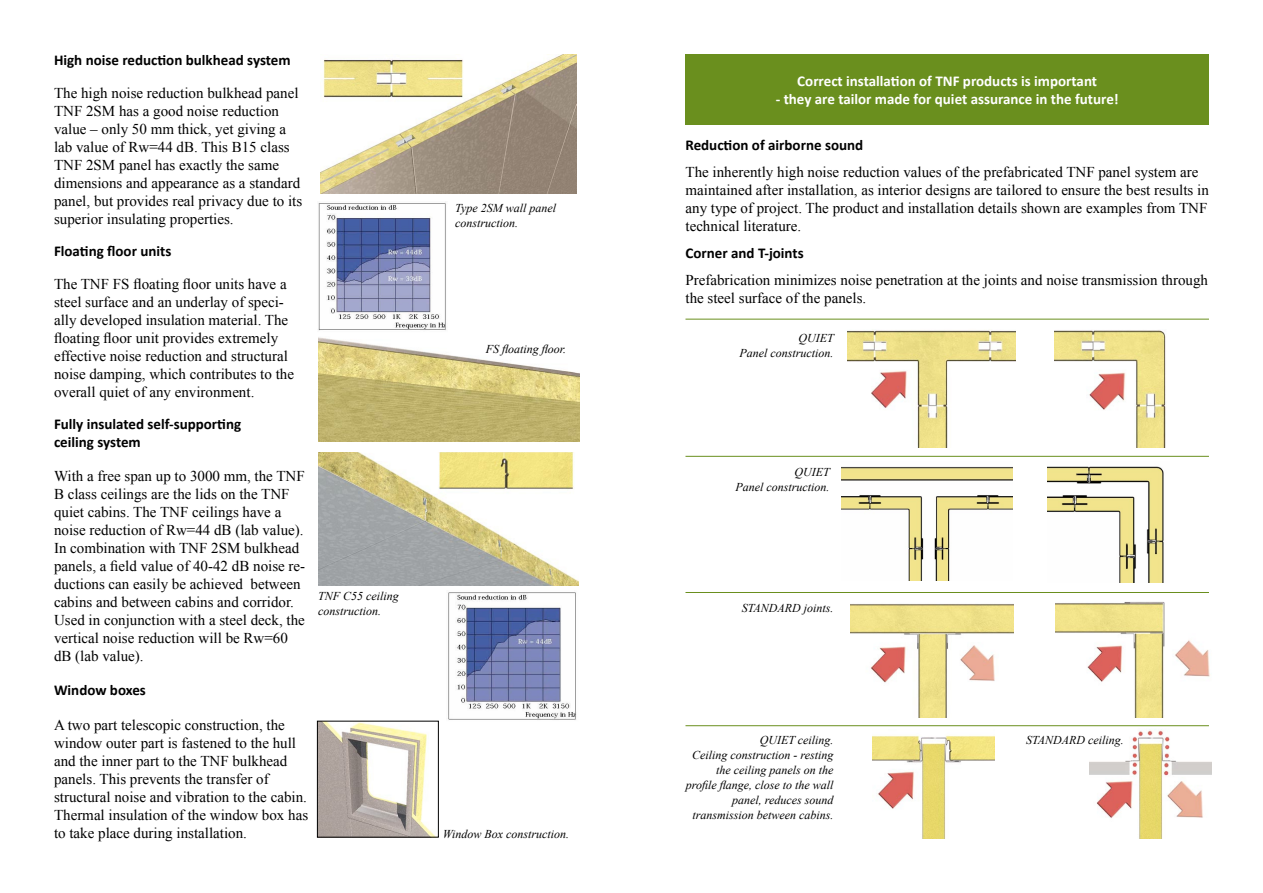
<style>
.page{position:relative;width:1263px;height:893px;background:#fff}
.page>*{position:absolute;margin:0;border:0;box-sizing:border-box;transform-origin:0 0}
.t1{font:15px/18px "Times New Roman";color:#000}
.t2{font:700 15px "Calibri";color:#000}
.t3{font:700 15px "Calibri";color:#fff}
.t4{font:italic 12px/15px "Times New Roman";color:#000;text-align:right}
</style>
<div class="page">
<img style="left:320px;top:54px;width:256px;height:140px">
<img style="left:318px;top:201px;width:128px;height:130px">
<img style="left:319px;top:337px;width:260px;height:104px">
<img style="left:318px;top:452px;width:261px;height:134px">
<img style="left:448px;top:592px;width:129px;height:128px">
<img style="left:319px;top:723px;width:116px;height:112px">
<div style="left:317px;top:721px;width:122px;height:116px;border:1px solid #000"></div>
<div style="left:685px;top:55px;width:524px;height:70px;background:#6a8f1e"></div>
<img style="left:847px;top:329px;width:168px;height:118px">
<img style="left:1054px;top:330px;width:112px;height:117px">
<img style="left:842px;top:467px;width:170px;height:114px">
<img style="left:1047px;top:466px;width:117px;height:117px">
<img style="left:851px;top:604px;width:163px;height:114px">
<img style="left:1055px;top:602px;width:155px;height:115px">
<img style="left:873px;top:735px;width:121px;height:103px">
<img style="left:1089px;top:726px;width:122px;height:112px">
<hr style="left:685px;top:319px;width:524px;height:1px;background:#6a8f1e">
<hr style="left:685px;top:456px;width:524px;height:1px;background:#6a8f1e">
<hr style="left:685px;top:592px;width:524px;height:1px;background:#6a8f1e">
<hr style="left:685px;top:725px;width:524px;height:1px;background:#6a8f1e">
<p class="t2" style="left:54px;top:51px;width:238px">High noise reduction bulkhead system</p>
<p class="t1" style="left:54px;top:83px;width:250px">The high noise reduction bulkhead panel TNF 2SM has a good noise reduction value – only 50 mm thick, yet giving a lab value of Rw=44 dB. This B15 class TNF 2SM panel has exactly the same dimensions and appearance as a standard panel, but provides real privacy due to its superior insulating properties.</p>
<p class="t2" style="left:54px;top:242px;width:119px">Floating floor units</p>
<p class="t1" style="left:54px;top:274px;width:241px">The TNF FS floating floor units have a steel surface and an underlay of speci&shy;ally developed insulation material. The floating floor unit provides extremely effective noise reduction and structural noise damping, which contributes to the overall quiet of any environment.</p>
<p class="t2" style="left:54px;top:414px;width:189px">Fully insulated self-supporting</p>
<p class="t2" style="left:54px;top:432px;width:88px">ceiling system</p>
<p class="t1" style="left:54px;top:467px;width:253px">With a free span up to 3000 mm, the TNF B class ceilings are the lids on the TNF quiet cabins. The TNF ceilings have a noise reduction of Rw=44 dB (lab value).<br>In combination with TNF 2SM bulkhead panels, a field value of 40-42 dB noise re&shy;ductions can easily be achieved between cabins and between cabins and corridor.<br>Used in conjunction with a steel deck, the vertical noise reduction will be Rw=60 dB (lab value).</p>
<p class="t2" style="left:54px;top:681px;width:93px">Window boxes</p>
<p class="t1" style="left:54px;top:715px;width:256px">A two part telescopic construction, the window outer part is fastened to the hull and the inner part to the TNF bulkhead panels. This prevents the transfer of structural noise and vibration to the cabin.<br>Thermal insulation of the window box has to take place during installation.</p>
<p class="t4" style="left:318px;top:588px;width:82px">TNF C55 ceiling</p>
<p class="t4" style="left:318px;top:603px;width:64px">construction.</p>
<p class="t4" style="left:455px;top:201px;width:102px">Type 2SM wall panel</p>
<p class="t4" style="left:455px;top:216px;width:64px">construction.</p>
<p class="t4" style="left:486px;top:341px;width:82px">FS floating floor.</p>
<p class="t4" style="left:443px;top:826px;width:128px">Window Box construction.</p>
<p class="t3" style="left:797px;top:72px;width:301px">Correct installation of TNF products is important</p>
<p class="t3" style="left:776px;top:90px;width:345px">- they are tailor made for quiet assurance in the future!</p>
<p class="t2" style="left:685px;top:136px;width:179px">Reduction of airborne sound</p>
<p class="t1" style="left:685px;top:163px;width:525px">The inherently high noise reduction values of the prefabricated TNF panel system are maintained after installation, as interior designs are tailored to ensure the best results in any type of project. The product and installation details shown are examples from TNF technical literature.</p>
<p class="t2" style="left:685px;top:244px;width:120px">Corner and T-joints</p>
<p class="t1" style="left:685px;top:271px;width:524px">Prefabrication minimizes noise penetration at the joints and noise transmission through the steel surface of the panels.</p>
<p class="t4" style="left:798px;top:330px;width:37px">QUIET</p>
<p class="t4" style="left:739px;top:345px;width:95px">Panel construction.</p>
<p class="t4" style="left:794px;top:465px;width:37px">QUIET</p>
<p class="t4" style="left:736px;top:480px;width:95px">Panel construction.</p>
<p class="t4" style="left:742px;top:600px;width:93px">STANDARD joints.</p>
<p class="t4" style="left:760px;top:732px;width:75px">QUIET ceiling.</p>
<p class="t4" style="left:686px;top:747px;width:149px">Ceiling construction - resting the ceiling panels on the profile flange, close to the wall panel, reduces sound</p>
<p class="t4" style="left:692px;top:807px;width:142px">transmission between cabins.</p>
<p class="t4" style="left:1026px;top:732px;width:99px">STANDARD ceiling.</p>
</div>
